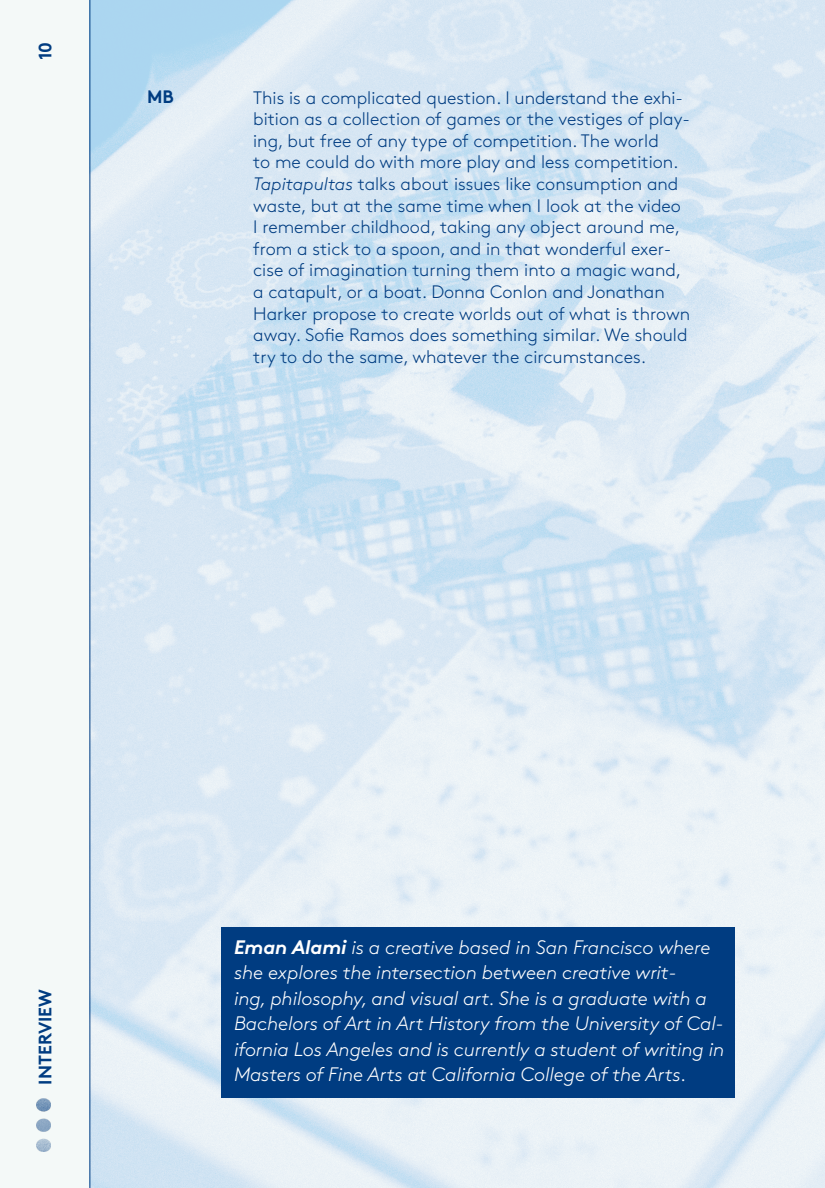
<style>
.page{position:relative;width:825px;height:1188px;background:#f4f9f8}
.page>*{position:absolute;margin:0;border:0;box-sizing:border-box;transform-origin:0 0}
.t1{font:italic 300 19.5px/25.5px "Brown";letter-spacing:-.005em;color:#fff}
.t2{font:300 18px/21.6px "Brown";color:#003c81}
.t3{font:700 18px "Brown";color:#003c81}
.s1{font-style:italic}
.s2{font-weight:700}
</style>
<div class="page">
<img style="left:91px;top:0;width:734px;height:1188px">
<img style="left:37px;top:1098px;width:13px;height:54px">
<hr style="left:90px;top:0;width:1px;height:1188px;background:#003c81">
<div style="left:221px;top:927px;width:514px;height:171px;background:#003c81"></div>
<p class="t3" style="left:31px;top:60px;width:20px;rotate:-90deg">10</p>
<p class="t3" style="left:147px;top:82px;width:28px">MB</p>
<p class="t2" style="left:253px;top:85px;width:439px">This is a complicated question. I understand the exhi&shy;bition as a collection of games or the vestiges of play&shy;ing, but free of any type of competition. The world<br>to me could do with more play and less competition.<br><span class="s1">Tapitapultas</span> talks about issues like consumption and waste, but at the same time when I look at the video<br>I remember childhood, taking any object around me, from a stick to a spoon, and in that wonderful exer&shy;cise of imagination turning them into a magic wand, a catapult, or a boat. Donna Conlon and Jonathan Harker propose to create worlds out of what is thrown away. Sofie Ramos does something similar. We should try to do the same, whatever the circumstances.</p>
<p class="t3" style="left:31px;top:1084px;width:97px;rotate:-90deg">INTERVIEW</p>
<p class="t1" style="left:234px;top:933px;width:492px"><span class="s2">Eman Alami</span> is a creative based in San Francisco where she explores the intersection between creative writ-<br>ing, philosophy, and visual art. She is a graduate with a Bachelors of Art in Art History from the University of Cal&shy;ifornia Los Angeles and is currently a student of writing in Masters of Fine Arts at California College of the Arts.</p>
</div>
